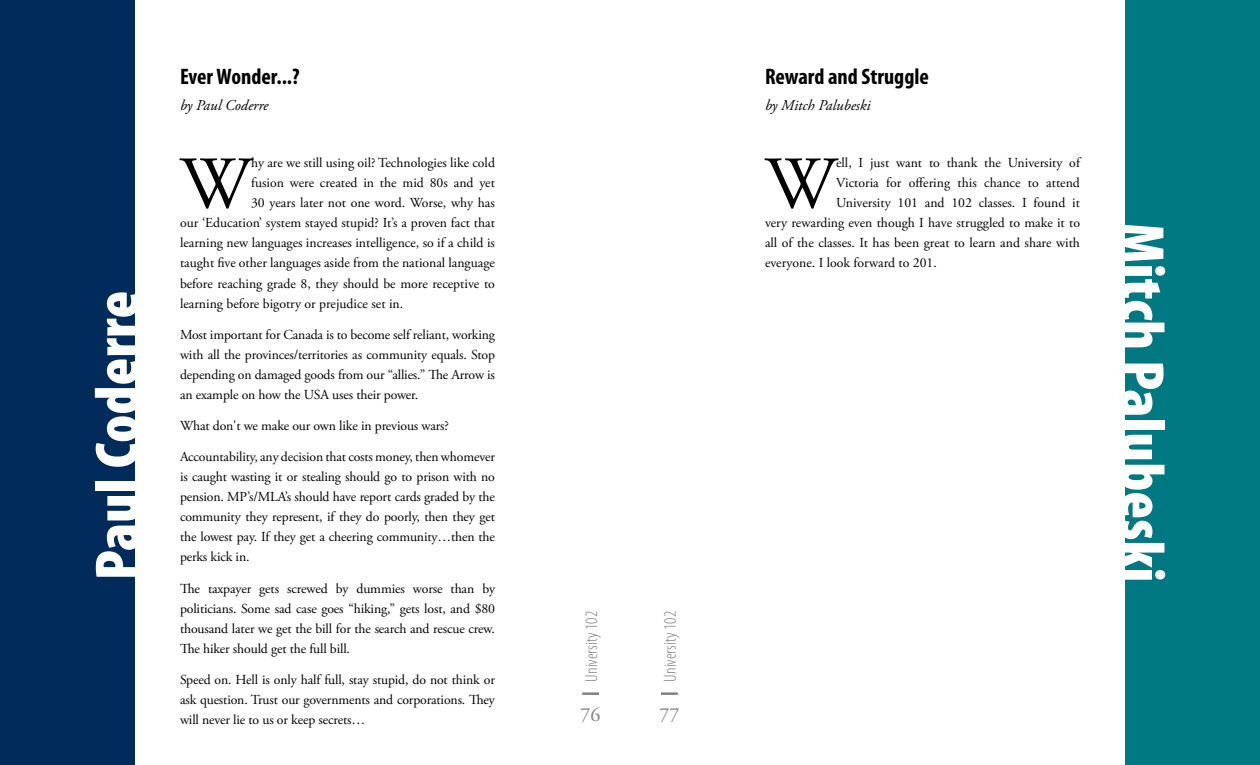
<style>
.page{position:relative;width:1260px;height:765px;background:#fff}
.page>*{position:absolute;margin:0;border:0;box-sizing:border-box;transform-origin:0 0}
.t1{font:74.12px "Adobe Garamond Pro";color:#000}
.t2{font:900 condensed 62.5px "Myriad Pro";color:#fff}
.t3{font:700 condensed 22.5px "Myriad Pro";color:#000}
.t4{font:20px "Adobe Garamond Pro";color:#808285}
.t5{font:300 condensed 17.5px "Myriad Pro";color:#808285}
.t6{font:italic 15px "Adobe Garamond Pro";color:#000}
.t7{font:13.75px/20px "Adobe Garamond Pro";color:#000;text-align:justify}
</style>
<div class="page">
<hr style="left:582px;top:692px;width:17px;height:3px;background:#808285">
<hr style="left:661px;top:692px;width:17px;height:3px;background:#808285">
<div style="left:0;top:0;width:135px;height:765px;background:#002b5a"></div>
<div style="left:1125px;top:0;width:135px;height:765px;background:#007983"></div>
<h2 class="t2" style="left:77px;top:580px;width:291px;rotate:-90deg">Paul Coderre</h2>
<h3 class="t3" style="left:180px;top:63px;width:121px">Ever Wonder...?</h3>
<p class="t6" style="left:180px;top:96px;width:90px">by Paul Coderre</p>
<p class="t7" style="left:251px;top:154px;width:245px">hy are we still using oil? Technologies like cold</p>
<p class="t7" style="left:251px;top:174px;width:245px">fusion were created in the mid 80s and yet</p>
<p class="t7" style="left:251px;top:194px;width:245px">30 years later not one word. Worse, why has</p>
<p class="t7" style="left:180px;top:214px;width:316px">our ‘Education’ system stayed stupid? It’s a proven fact that</p>
<p class="t7" style="left:180px;top:234px;width:316px">learning new languages increases intelligence, so if a child is</p>
<p class="t7" style="left:180px;top:254px;width:316px">taught five other languages aside from the national language</p>
<p class="t7" style="left:180px;top:274px;width:316px">before reaching grade 8, they should be more receptive to</p>
<p class="t7" style="left:180px;top:294px;width:225px">learning before bigotry or prejudice set in.</p>
<p class="t7" style="left:180px;top:325px;width:317px">Most important for Canada is to become self reliant, working with all the provinces/territories as community equals. Stop depending on damaged goods from our “allies.” The Arrow is an example on how the USA uses their power.</p>
<p class="t7" style="left:180px;top:416px;width:271px">What don't we make our own like in previous wars?</p>
<p class="t7" style="left:180px;top:447px;width:317px">Accountability, any decision that costs money, then whomever is caught wasting it or stealing should go to prison with no pension. MP’s/MLA’s should have report cards graded by the community they represent, if they do poorly, then they get the lowest pay. If they get a cheering community…then the perks kick in.</p>
<p class="t7" style="left:180px;top:579px;width:317px">The taxpayer gets screwed by dummies worse than by politicians. Some sad case goes “hiking,” gets lost, and $80 thousand later we get the bill for the search and rescue crew.<br>The hiker should get the full bill.</p>
<p class="t7" style="left:180px;top:670px;width:316px">Speed on. Hell is only half full, stay stupid, do not think or ask question. Trust our governments and corporations. They will never lie to us or keep secrets…</p>
<h1 class="t1" style="left:180px;top:139px;width:73px">W</h1>
<p class="t5" style="left:581px;top:682px;width:72px;rotate:-90deg">University 102</p>
<p class="t5" style="left:660px;top:682px;width:72px;rotate:-90deg">University 102</p>
<h3 class="t4" style="left:659px;top:702px;width:21px">77</h3>
<h3 class="t4" style="left:581px;top:702px;width:21px">76</h3>
<h3 class="t3" style="left:765px;top:63px;width:165px">Reward and Struggle</h3>
<p class="t6" style="left:765px;top:96px;width:107px">by Mitch Palubeski</p>
<p class="t7" style="left:836px;top:154px;width:245px">ell, I just want to thank the University of</p>
<p class="t7" style="left:836px;top:174px;width:245px">Victoria for offering this chance to attend</p>
<p class="t7" style="left:836px;top:194px;width:245px">University 101 and 102 classes. I found it</p>
<p class="t7" style="left:765px;top:214px;width:317px">very rewarding even though I have struggled to make it to</p>
<p class="t7" style="left:765px;top:234px;width:316px">all of the classes. It has been great to learn and share with</p>
<p class="t7" style="left:765px;top:254px;width:173px">everyone. I look forward to 201.</p>
<h1 class="t1" style="left:765px;top:139px;width:73px">W</h1>
<h2 class="t2" style="left:1182px;top:223px;width:361px;rotate:90deg">Mitch Palubeski</h2>
</div>
